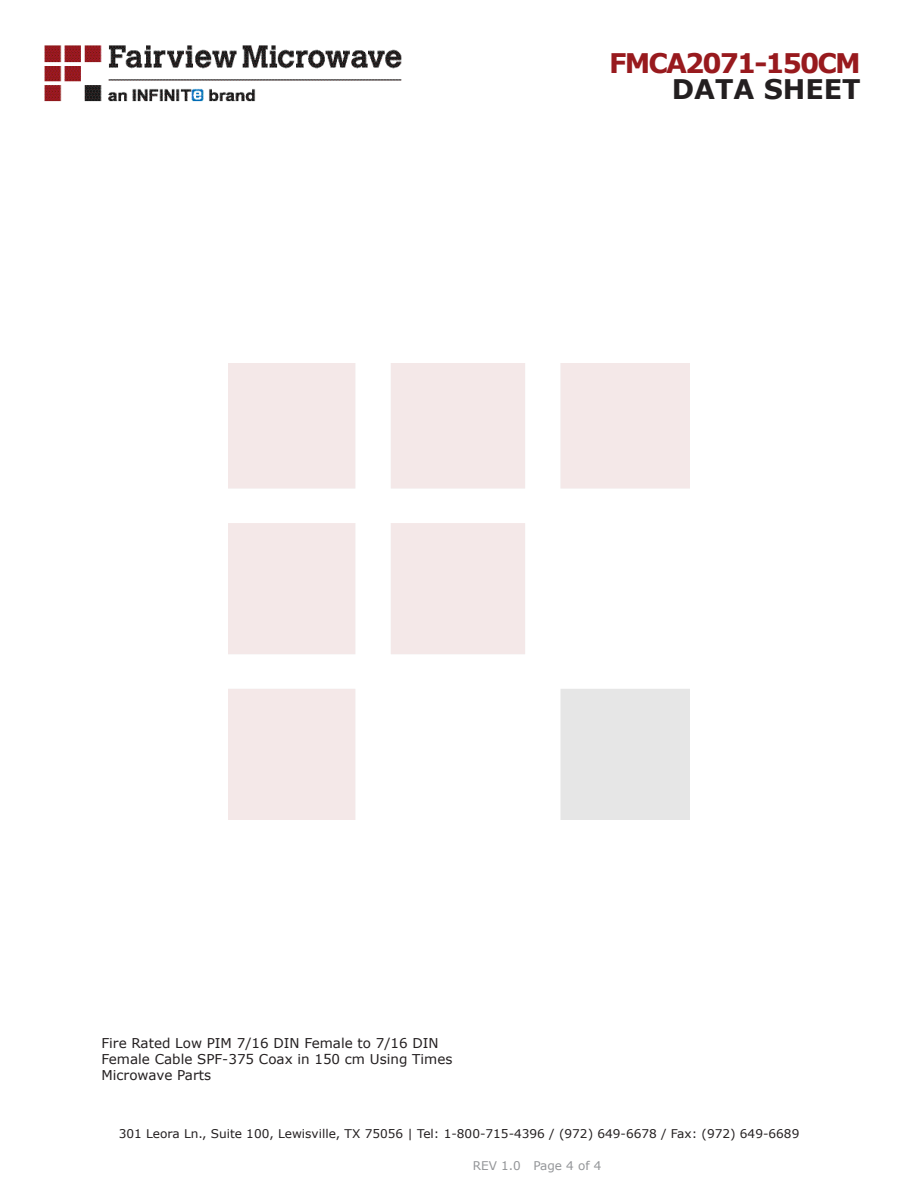
<style>
.page{position:relative;width:918px;height:1188px;background:#fff}
.page>*{position:absolute;margin:0;border:0;box-sizing:border-box;transform-origin:0 0}
.FM{font:700 27px "Verdana";letter-spacing:-.07em;color:#981a1e}
.t1{font:700 27px "Verdana";color:#231f20}
.FM-2{font:13.5px/16.2px "Verdana";color:#231f20}
.t2{font:12px "Verdana";color:#231f20}
.REV_Info{font:12px "Verdana";color:#939598}
</style>
<div class="page">
<img style="left:44px;top:45px;width:358px;height:57px">
<p class="FM" style="left:609px;top:44px;width:253px">FMCA2071-150CM</p>
<p class="t1" style="left:672px;top:70px;width:191px">DATA SHEET</p>
<p class="FM-2" style="left:102px;top:1035px;width:352px">Fire Rated Low PIM 7/16 DIN Female to 7/16 DIN<br>Female Cable SPF-375 Coax in 150 cm Using Times<br>Microwave Parts</p>
<p class="t2" style="left:119px;top:1125px;width:682px">301 Leora Ln., Suite 100, Lewisville, TX 75056 | Tel: 1-800-715-4396 / (972) 649-6678 / Fax: (972) 649-6689</p>
<p class="REV_Info" style="left:473px;top:1157px;width:130px">REV 1.0 Page 4 of 4</p>
</div>
